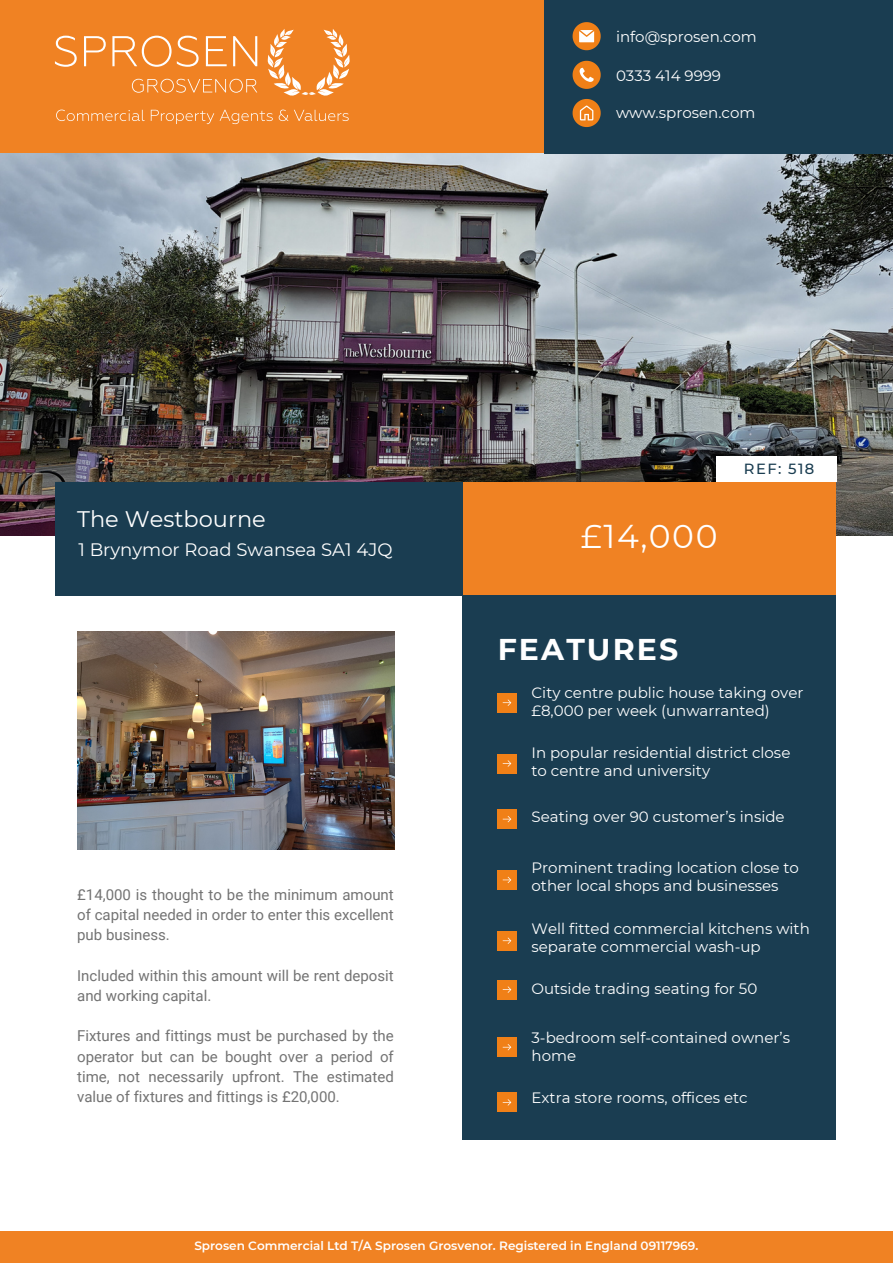
<style>
.page{position:relative;width:893px;height:1264px;background:#fff}
.page>*{position:absolute;margin:0;border:0;box-sizing:border-box;transform-origin:0 0}
.t1{font:33px "Montserrat";color:#fff}
.t2{font:700 30px "Montserrat";letter-spacing:.07em;color:#fff}
.t3{font:22.5px "Montserrat";color:#fff}
.t4{font:18px "Montserrat";color:#fff}
.t5{font:15px/18px "Montserrat";color:#fff}
.t6{font:15px/20.2px "Roboto";color:#737373;text-align:justify}
.t7{font:500 14.7px "Montserrat";letter-spacing:.095em;color:#1a3d51}
.t8{font:600 12px "Montserrat";color:#fff}
</style>
<div class="page">
<img style="left:0;top:153px;width:892px;height:383px">
<div style="left:0;top:0;width:544px;height:153px;background:#f08223"></div>
<div style="left:544px;top:0;width:348px;height:153px;background:#1a3d51"></div>
<div style="left:462px;top:482px;width:373px;height:114px;background:#f08223"></div>
<div style="left:462px;top:595px;width:373px;height:544px;background:#1a3d51"></div>
<div style="left:55px;top:482px;width:407px;height:114px;background:#1a3d51"></div>
<div style="left:715px;top:456px;width:121px;height:26px;background:#fff"></div>
<div style="left:497px;top:693px;width:20px;height:19px;background:#f08017"></div>
<svg style="left:502px;top:699px;width:9px;height:7px"></svg>
<div style="left:497px;top:754px;width:20px;height:19px;background:#f08017"></div>
<svg style="left:502px;top:760px;width:9px;height:6px"></svg>
<div style="left:497px;top:809px;width:20px;height:19px;background:#f08017"></div>
<svg style="left:502px;top:816px;width:9px;height:6px"></svg>
<div style="left:497px;top:870px;width:20px;height:19px;background:#f08017"></div>
<svg style="left:502px;top:876px;width:9px;height:7px"></svg>
<div style="left:497px;top:931px;width:20px;height:19px;background:#f08017"></div>
<svg style="left:502px;top:937px;width:9px;height:7px"></svg>
<div style="left:497px;top:980px;width:20px;height:19px;background:#f08017"></div>
<svg style="left:502px;top:986px;width:9px;height:6px"></svg>
<div style="left:497px;top:1037px;width:20px;height:19px;background:#f08017"></div>
<svg style="left:502px;top:1044px;width:9px;height:6px"></svg>
<div style="left:0;top:1230px;width:892px;height:32px;background:#f08223"></div>
<svg style="left:55px;top:29px;width:294px;height:95px"></svg>
<svg style="left:572px;top:22px;width:28px;height:28px"></svg>
<svg style="left:572px;top:61px;width:28px;height:28px"></svg>
<svg style="left:572px;top:99px;width:28px;height:28px"></svg>
<div style="left:497px;top:1092px;width:20px;height:19px;background:#f08017"></div>
<svg style="left:502px;top:1099px;width:9px;height:6px"></svg>
<img style="left:77px;top:631px;width:317px;height:218px">
<p class="t5" style="left:616px;top:27px;width:142px">info@sprosen.com</p>
<p class="t5" style="left:616px;top:67px;width:107px">0333 414 9999</p>
<p class="t5" style="left:616px;top:103px;width:141px">www.sprosen.com</p>
<p class="t3" style="left:77px;top:505px;width:190px">The Westbourne</p>
<p class="t4" style="left:78px;top:538px;width:315px">1 Brynymor Road Swansea SA1 4JQ</p>
<p class="t6" style="left:77px;top:884px;width:318px">£14,000 is thought to be the minimum amount of capital needed in order to enter this excellent pub business.</p>
<p class="t6" style="left:77px;top:965px;width:318px">Included within this amount will be rent deposit and working capital.</p>
<p class="t6" style="left:77px;top:1026px;width:318px">Fixtures and fittings must be purchased by the operator but can be bought over a period of time, not necessarily upfront. The estimated value of fixtures and fittings is £20,000.</p>
<p class="t1" style="left:581px;top:515px;width:138px">£14,000</p>
<p class="t7" style="left:744px;top:459px;width:72px">REF: 518</p>
<p class="t2" style="left:497px;top:630px;width:182px">FEATURES</p>
<p class="t5" style="left:531px;top:684px;width:273px">City centre public house taking over £8,000 per week (unwarranted)</p>
<p class="t5" style="left:531px;top:744px;width:260px">In popular residential district close to centre and university</p>
<p class="t5" style="left:531px;top:807px;width:255px">Seating over 90 customer’s inside</p>
<p class="t5" style="left:531px;top:858px;width:269px">Prominent trading location close to other local shops and businesses</p>
<p class="t5" style="left:531px;top:920px;width:280px">Well fitted commercial kitchens with separate commercial wash-up</p>
<p class="t5" style="left:531px;top:979px;width:227px">Outside trading seating for 50</p>
<p class="t5" style="left:531px;top:1028px;width:260px">3-bedroom self-contained owner’s home</p>
<p class="t5" style="left:531px;top:1088px;width:218px">Extra store rooms, offices etc</p>
<p class="t8" style="left:194px;top:1237px;width:505px">Sprosen Commercial Ltd T/A Sprosen Grosvenor. Registered in England 09117969.</p>
</div>
